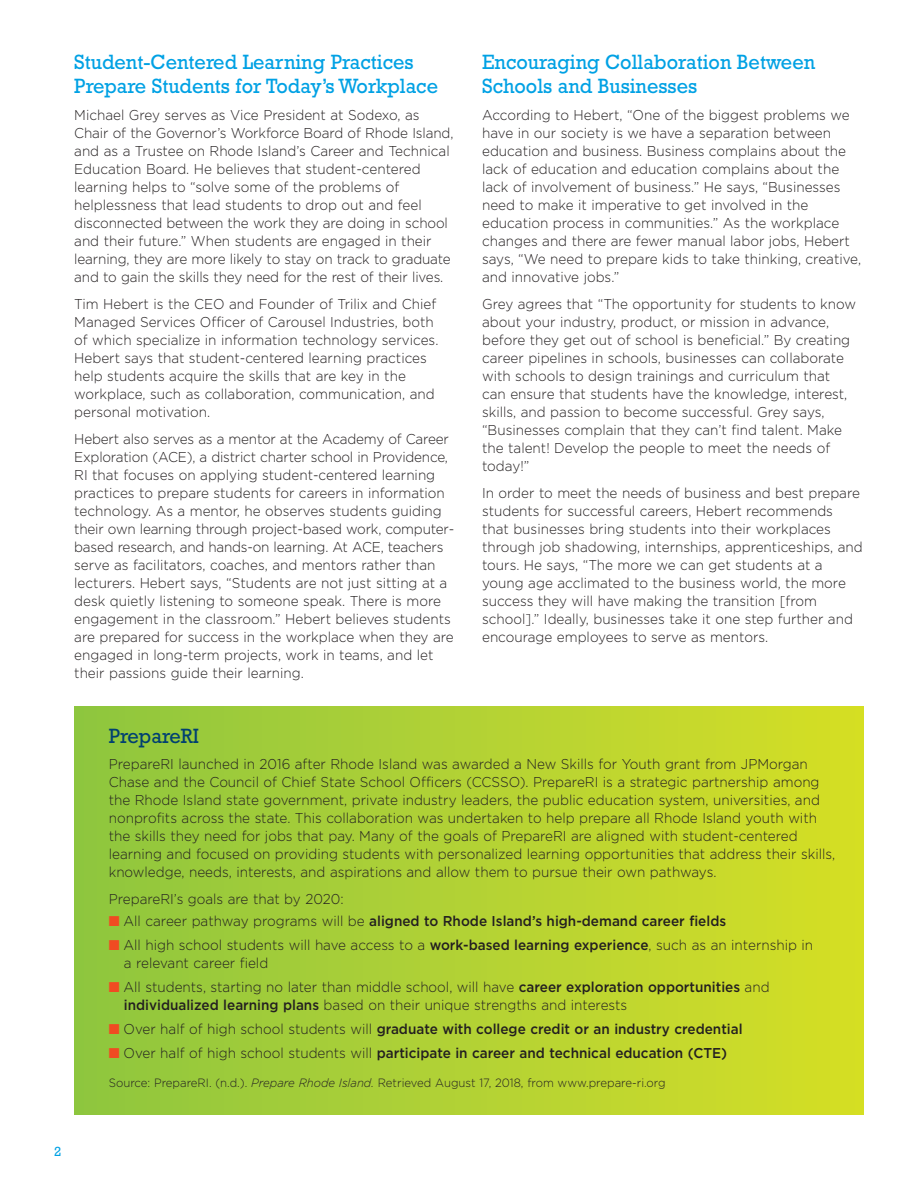
<style>
.page{position:relative;width:918px;height:1188px;background:#fff}
.page>*{position:absolute;margin:0;border:0;box-sizing:border-box;transform-origin:0 0}
.t1{font:21px/24px "Rockwell";color:#00a1e4;scale:.95 1}
.t2{font:21px "Rockwell";color:#004071;scale:.95 1}
.t3{font:300 14.25px/18px "Gotham";color:#231f20;scale:.95 1}
.t4{font:500 14.25px "Gotham";color:#231f20;scale:.95 1}
.t5{font:13.5px "Rockwell";color:#00a1e4}
.t6{font:300 12px "Gotham";color:#231f20;scale:.95 1}
.s1{color:#f04b22}
.s2{font-weight:300}
.s3{font-weight:500}
.s4{font-style:italic}
</style>
<div class="page">
<div style="left:74px;top:706px;width:790px;height:409px;background:linear-gradient(to right,#8ec640,#d6de26)"></div>
<h1 class="t1" style="left:74px;top:49px;width:385px">Student-Centered Learning Practices<br>Prepare Students for Today’s Workplace</h1>
<p class="t3" style="left:74px;top:107px;width:401px">Michael Grey serves as Vice President at Sodexo, as Chair of the Governor’s Workforce Board of Rhode Island, and as a Trustee on Rhode Island’s Career and Technical Education Board. He believes that student-centered learning helps to “solve some of the problems of helplessness that lead students to drop out and feel disconnected between the work they are doing in school and their future.” When students are engaged in their learning, they are more likely to stay on track to graduate and to gain the skills they need for the rest of their lives.</p>
<p class="t3" style="left:74px;top:296px;width:385px">Tim Hebert is the CEO and Founder of Trilix and Chief Managed Services Officer of Carousel Industries, both of which specialize in information technology services.<br>Hebert says that student-centered learning practices help students acquire the skills that are key in the workplace, such as collaboration, communication, and personal motivation.</p>
<p class="t3" style="left:74px;top:431px;width:402px">Hebert also serves as a mentor at the Academy of Career Exploration (ACE), a district charter school in Providence, RI that focuses on applying student-centered learning practices to prepare students for careers in information technology. As a mentor, he observes students guiding their own learning through project-based work, computer&shy;based research, and hands-on learning. At ACE, teachers serve as facilitators, coaches, and mentors rather than lecturers. Hebert says, “Students are not just sitting at a desk quietly listening to someone speak. There is more engagement in the classroom.” Hebert believes students are prepared for success in the workplace when they are engaged in long-term projects, work in teams, and let their passions guide their learning.</p>
<h1 class="t1" style="left:482px;top:49px;width:352px">Encouraging Collaboration Between<br>Schools and Businesses</h1>
<p class="t3" style="left:482px;top:107px;width:401px">According to Hebert, “One of the biggest problems we have in our society is we have a separation between education and business. Business complains about the lack of education and education complains about the lack of involvement of business.” He says, “Businesses need to make it imperative to get involved in the education process in communities.” As the workplace changes and there are fewer manual labor jobs, Hebert says, “We need to prepare kids to take thinking, creative, and innovative jobs.”</p>
<p class="t3" style="left:482px;top:296px;width:395px">Grey agrees that “The opportunity for students to know about your industry, product, or mission in advance, before they get out of school is beneficial.” By creating career pipelines in schools, businesses can collaborate with schools to design trainings and curriculum that can ensure that students have the knowledge, interest, skills, and passion to become successful. Grey says, “Businesses complain that they can’t find talent. Make the talent! Develop the people to meet the needs of today!”</p>
<p class="t3" style="left:482px;top:485px;width:402px">In order to meet the needs of business and best prepare students for successful careers, Hebert recommends that businesses bring students into their workplaces through job shadowing, internships, apprenticeships, and tours. He says, “The more we can get students at a young age acclimated to the business world, the more success they will have making the transition [from school].” Ideally, businesses take it one step further and encourage employees to serve as mentors.</p>
<h1 class="t2" style="left:109px;top:723px;width:97px">PrepareRI</h1>
<p class="t3" style="left:109px;top:756px;width:766px">PrepareRI launched in 2016 after Rhode Island was awarded a New Skills for Youth grant from JPMorgan Chase and the Council of Chief State School Officers (CCSSO). PrepareRI is a strategic partnership among the Rhode Island state government, private industry leaders, the public education system, universities, and nonprofits across the state. This collaboration was undertaken to help prepare all Rhode Island youth with the skills they need for jobs that pay. Many of the goals of PrepareRI are aligned with student-centered learning and focused on providing students with personalized learning opportunities that address their skills, knowledge, needs, interests, and aspirations and allow them to pursue their own pathways.</p>
<p class="t3" style="left:109px;top:891px;width:249px">PrepareRI’s goals are that by 2020:</p>
<p class="t4" style="left:109px;top:916px;width:651px"><span class="s1">■</span> <span class="s2">All career pathway programs will be</span> aligned to Rhode Island’s high-demand career fields</p>
<p class="t3" style="left:124px;top:938px;width:727px;text-indent:-15px"><span class="s1">■</span> All high school students will have access to a <span class="s3">work-based learning experience</span>, such as an internship in a relevant career field</p>
<p class="t3" style="left:124px;top:980px;width:681px;text-indent:-15px"><span class="s1">■</span> All students, starting no later than middle school, will have <span class="s3">career exploration opportunities</span> and <span class="s3">individualized learning plans</span> based on their unique strengths and interests</p>
<p class="t4" style="left:109px;top:1024px;width:669px"><span class="s1">■</span> <span class="s2">Over half of high school students will</span> graduate with college credit or an industry credential</p>
<p class="t4" style="left:109px;top:1048px;width:652px"><span class="s1">■</span> <span class="s2">Over half of high school students will</span> participate in career and technical education (CTE)</p>
<p class="t6" style="left:109px;top:1078px;width:588px">Source: PrepareRI. (n.d.). <span class="s4">Prepare Rhode Island.</span> Retrieved August 17, 2018, from www.prepare-ri.org</p>
<p class="t5" style="left:54px;top:1144px;width:9px">2</p>
</div>
